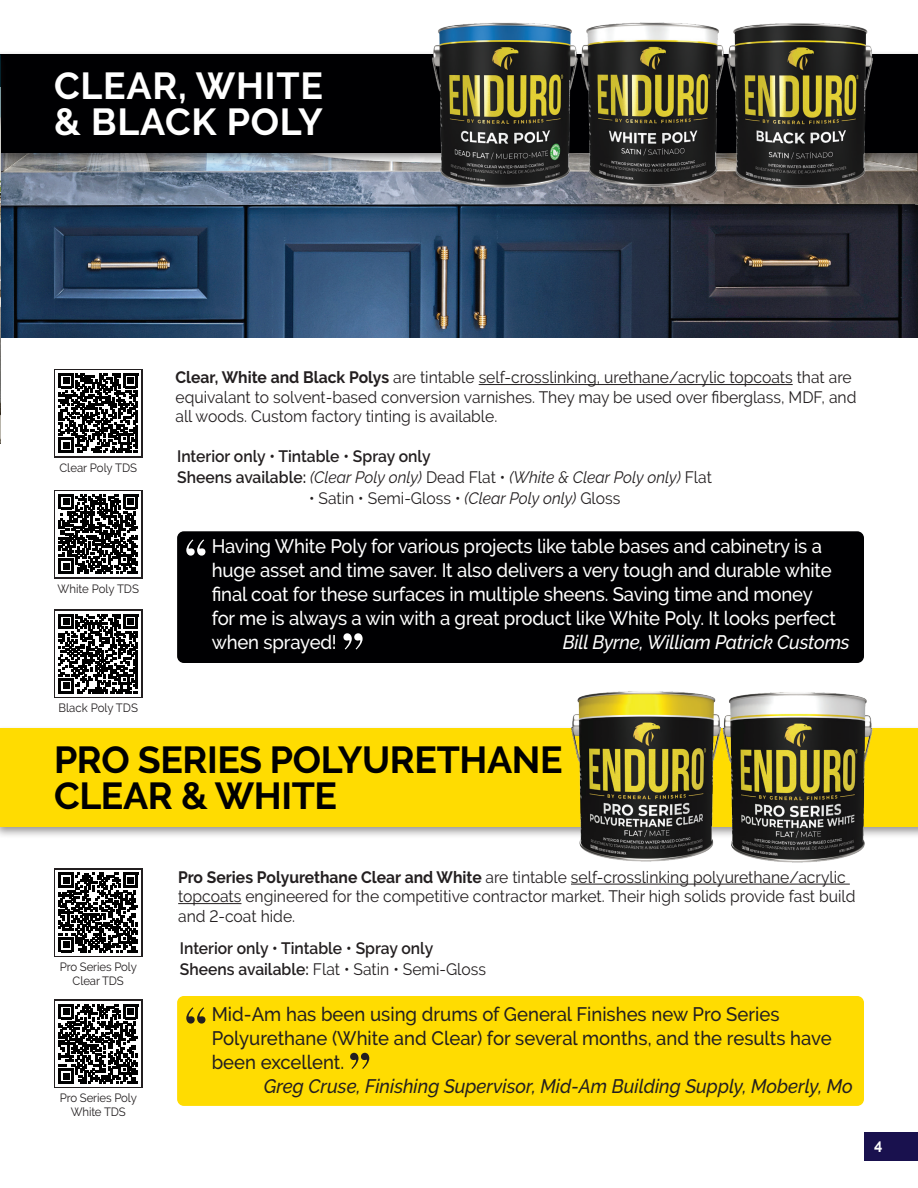
<style>
.page{position:relative;width:918px;height:1188px;background:#fff}
.page>*{position:absolute;margin:0;border:0;box-sizing:border-box;transform-origin:0 0}
.t1{font:700 37.5px "Raleway";letter-spacing:-.01em;color:#000}
.t2{font:700 37.5px "Raleway";letter-spacing:.02em;color:#fff}
.t3{font:500 19.5px/24px "Raleway";letter-spacing:-.01em;color:#fff;scale:.95 1}
.t4{font:500 19.5px/24px "Raleway";color:#231f20;scale:.95 1}
.t5{font:italic 500 19.5px "Raleway";color:#231f20;scale:.95 1}
.t6{font:italic 500 19.5px "Raleway";letter-spacing:-.01em;color:#fff;scale:.95 1}
.t7{font:16.5px/19.5px "Raleway";color:#231f20;scale:.95 1}
.t8{font:italic 16.5px "Raleway";color:#231f20;scale:.95 1}
.t9{font:600 16.5px "Raleway";color:#231f20;scale:.95 1}
.t10{font:700 15px "Raleway";color:#fff;scale:.95 1}
.t11{font:12px/13.5px "Raleway";letter-spacing:-.01em;color:#231f20;text-align:center;scale:.95 1}
.s1{font-weight:700}
.s2{font-weight:600;font-style:normal}
.s3{font-style:normal}
.s4{font-style:italic}
.s5{font-weight:600}
</style>
<div class="page">
<div style="left:0;top:725px;width:918px;height:114px;background:#231f20;opacity:.47"></div>
<div style="left:0;top:728px;width:918px;height:98px;background:#ffdc01"></div>
<img style="left:1px;top:165px;width:917px;height:173px">
<div style="left:0;top:51px;width:918px;height:114px;background:#231f20;opacity:.47"></div>
<div style="left:0;top:54px;width:918px;height:98px;background:#000002"></div>
<img style="left:719px;top:23px;width:161px;height:178px">
<img style="left:724px;top:692px;width:152px;height:171px">
<img style="left:567px;top:691px;width:157px;height:171px">
<img style="left:585px;top:22px;width:148px;height:177px">
<img style="left:424px;top:22px;width:161px;height:178px">
<hr style="left:479px;top:384px;width:314px;height:1px;background:#231f20">
<hr style="left:571px;top:884px;width:279px;height:1px;background:#231f20">
<hr style="left:178px;top:903px;width:63px;height:1px;background:#231f20">
<svg style="left:54px;top:369px;width:89px;height:88px"></svg>
<div style="left:56px;top:371px;width:85px;height:85px;background:#fff"></div>
<svg style="left:59px;top:373px;width:79px;height:80px"></svg>
<svg style="left:54px;top:868px;width:89px;height:89px"></svg>
<svg style="left:56px;top:870px;width:85px;height:85px"></svg>
<svg style="left:59px;top:873px;width:79px;height:79px"></svg>
<svg style="left:54px;top:609px;width:89px;height:89px"></svg>
<svg style="left:56px;top:611px;width:85px;height:85px"></svg>
<svg style="left:59px;top:614px;width:79px;height:79px"></svg>
<svg style="left:54px;top:490px;width:89px;height:88px"></svg>
<div style="left:56px;top:492px;width:85px;height:85px;background:#fff"></div>
<svg style="left:59px;top:494px;width:79px;height:80px"></svg>
<div style="left:54px;top:1000px;width:89px;height:88px;background:linear-gradient(to right,#fff,#fff)"></div>
<div style="left:56px;top:1001px;width:85px;height:85px;background:#fff"></div>
<svg style="left:59px;top:1004px;width:79px;height:80px"></svg>
<div style="left:177px;top:531px;width:687px;height:132px;background:#000002;border-radius:7px"></div>
<svg style="left:186px;top:539px;width:19px;height:17px"></svg>
<svg style="left:343px;top:633px;width:20px;height:17px"></svg>
<div style="left:177px;top:996px;width:687px;height:110px;background:#ffdc01;border-radius:7px"></div>
<svg style="left:186px;top:1007px;width:19px;height:17px"></svg>
<svg style="left:350px;top:1053px;width:19px;height:16px"></svg>
<img style="left:0;top:131px;width:1px;height:313px">
<div style="left:864px;top:1133px;width:54px;height:28px;background:#19114e"></div>
<div style="left:0;top:51px;width:8px;height:80px;background:#020103"></div>
<p class="t2" style="left:54px;top:65px;width:270px">CLEAR, WHITE</p>
<p class="t2" style="left:54px;top:101px;width:270px">&amp; BLACK POLY</p>
<p class="t11" style="left:59px;top:461px;width:83px">Clear Poly TDS</p>
<p class="t11" style="left:58px;top:582px;width:87px">White Poly TDS</p>
<p class="t11" style="left:59px;top:701px;width:85px">Black Poly TDS</p>
<p class="t7" style="left:176px;top:368px;width:718px"><span class="s1">Clear, White and Black Polys</span> are tintable self-crosslinking, urethane/acrylic topcoats that are equivalant to solvent-based conversion varnishes. They may be used over fiberglass, MDF, and all woods. Custom factory tinting is available.</p>
<p class="t9" style="left:177px;top:447px;width:268px">Interior only • Tintable • Spray only</p>
<p class="t8" style="left:177px;top:467px;width:564px"><span class="s2">Sheens available:</span> (Clear Poly only) <span class="s3">Dead Flat •</span> (White &amp; Clear Poly only) <span class="s3">Flat</span></p>
<p class="t7" style="left:309px;top:488px;width:329px">• Satin • Semi-Gloss • <span class="s4">(Clear Poly only)</span> Gloss</p>
<p class="t3" style="left:212px;top:534px;width:659px">Having White Poly for various projects like table bases and cabinetry is a huge asset and time saver. It also delivers a very tough and durable white final coat for these surfaces in multiple sheens. Saving time and money for me is always a win with a great product like White Poly. It looks perfect when sprayed!</p>
<p class="t6" style="left:563px;top:631px;width:304px">Bill Byrne, William Patrick Customs</p>
<p class="t1" style="left:54px;top:739px;width:510px">PRO SERIES POLYURETHANE</p>
<p class="t1" style="left:54px;top:775px;width:285px">CLEAR &amp; WHITE</p>
<p class="t11" style="left:60px;top:960px;width:83px">Pro Series Poly<br>Clear TDS</p>
<p class="t11" style="left:60px;top:1091px;width:83px">Pro Series Poly<br>White TDS</p>
<p class="t7" style="left:178px;top:867px;width:715px"><span class="s1">Pro Series Polyurethane Clear and White</span> are tintable self-crosslinking polyurethane/acrylic topcoats engineered for the competitive contractor market. Their high solids provide fast build and 2-coat hide.</p>
<p class="t9" style="left:180px;top:939px;width:268px">Interior only • Tintable • Spray only</p>
<p class="t7" style="left:180px;top:959px;width:324px"><span class="s5">Sheens available:</span> Flat • Satin • Semi-Gloss</p>
<p class="t4" style="left:212px;top:1002px;width:654px">Mid-Am has been using drums of General Finishes new Pro Series<br>Polyurethane (White and Clear) for several months, and the results have been excellent.</p>
<p class="t5" style="left:264px;top:1075px;width:622px">Greg Cruse, Finishing Supervisor, Mid-Am Building Supply, Moberly, Mo</p>
<p class="t10" style="left:874px;top:1139px;width:10px">4</p>
</div>
